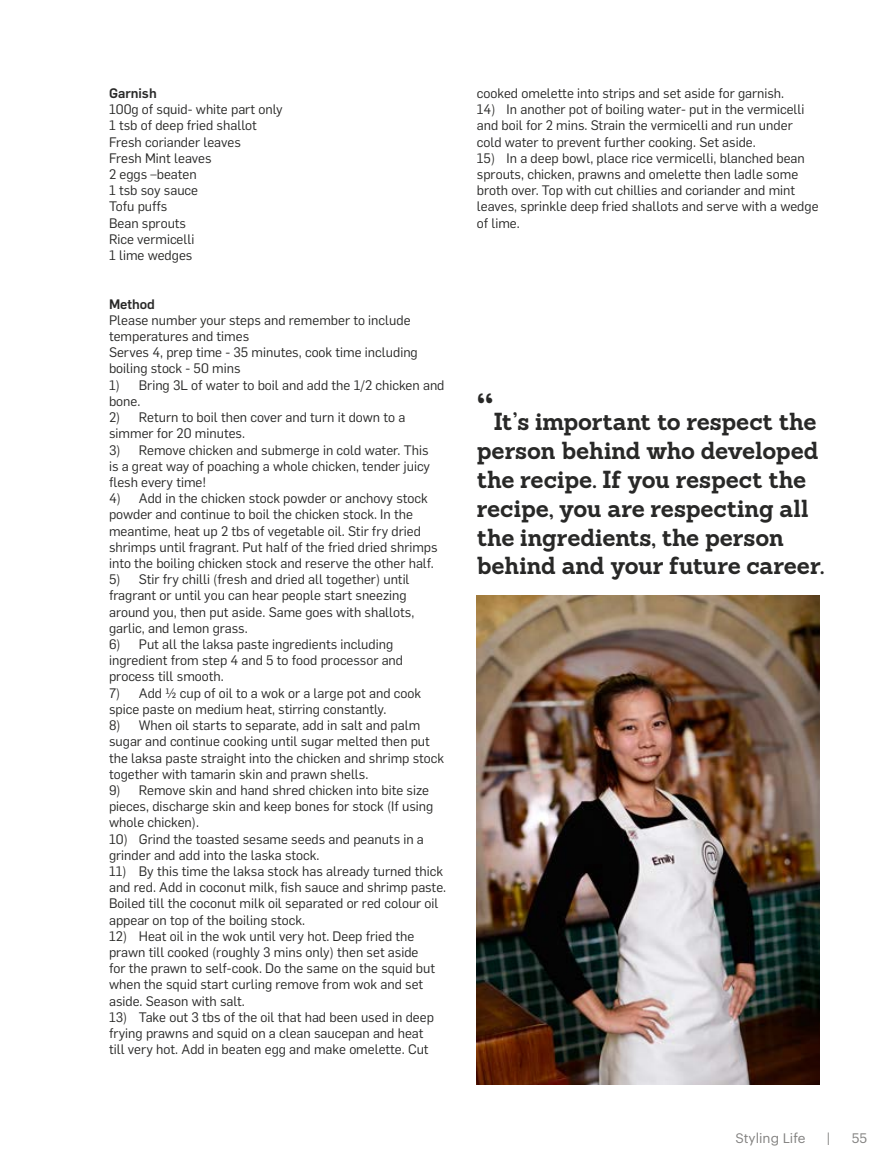
<style>
.page{position:relative;width:893px;height:1170px;background:#fff}
.page>*{position:absolute;margin:0;border:0;box-sizing:border-box;transform-origin:0 0}
.t1{font:700 24px/28.8px "Sanchez";letter-spacing:-.005em;color:#282827}
.t2{font:13.5px/16.2px "Flama";color:#282827}
.t3{font:13.5px "Graphik";color:#828180}
.t4{font:500 13.5px "Flama";color:#282827}
.s1{font-size:45px}
</style>
<div class="page">
<img style="left:477px;top:595px;width:342px;height:489px">
<p class="t4" style="left:109px;top:83px;width:49px">Garnish</p>
<p class="t2" style="left:109px;top:100px;width:175px">100g of squid- white part only<br>1 tsb of deep fried shallot<br>Fresh coriander leaves<br>Fresh Mint leaves<br>2 eggs –beaten<br>1 tsb soy sauce<br>Tofu puffs<br>Bean sprouts<br>Rice vermicelli<br>1 lime wedges</p>
<p class="t4" style="left:109px;top:294px;width:47px">Method</p>
<p class="t2" style="left:109px;top:311px;width:310px">Please number your steps and remember to include temperatures and times<br>Serves 4, prep time - 35 minutes, cook time including boiling stock - 50 mins</p>
<p class="t2" style="left:109px;top:376px;width:337px">1) Bring 3L of water to boil and add the 1/2 chicken and bone.</p>
<p class="t2" style="left:109px;top:408px;width:298px">2) Return to boil then cover and turn it down to a simmer for 20 minutes.</p>
<p class="t2" style="left:109px;top:441px;width:323px">3) Remove chicken and submerge in cold water. This is a great way of poaching a whole chicken, tender juicy flesh every time!</p>
<p class="t2" style="left:109px;top:489px;width:330px">4) Add in the chicken stock powder or anchovy stock powder and continue to boil the chicken stock. In the meantime, heat up 2 tbs of vegetable oil. Stir fry dried shrimps until fragrant. Put half of the fried dried shrimps into the boiling chicken stock and reserve the other half.</p>
<p class="t2" style="left:109px;top:570px;width:307px">5) Stir fry chilli (fresh and dried all together) until fragrant or until you can hear people start sneezing around you, then put aside. Same goes with shallots, garlic, and lemon grass.</p>
<p class="t2" style="left:109px;top:635px;width:296px">6) Put all the laksa paste ingredients including ingredient from step 4 and 5 to food processor and process till smooth.</p>
<p class="t2" style="left:109px;top:684px;width:314px">7) Add ½ cup of oil to a wok or a large pot and cook spice paste on medium heat, stirring constantly.</p>
<p class="t2" style="left:109px;top:716px;width:337px">8) When oil starts to separate, add in salt and palm sugar and continue cooking until sugar melted then put the laksa paste straight into the chicken and shrimp stock together with tamarin skin and prawn shells.</p>
<p class="t2" style="left:109px;top:781px;width:326px">9) Remove skin and hand shred chicken into bite size pieces, discharge skin and keep bones for stock (If using whole chicken).</p>
<p class="t2" style="left:109px;top:829px;width:316px">10) Grind the toasted sesame seeds and peanuts in a grinder and add into the laska stock.</p>
<p class="t2" style="left:109px;top:862px;width:339px">11) By this time the laksa stock has already turned thick and red. Add in coconut milk, fish sauce and shrimp paste.<br>Boiled till the coconut milk oil separated or red colour oil appear on top of the boiling stock.</p>
<p class="t2" style="left:109px;top:927px;width:327px">12) Heat oil in the wok until very hot. Deep fried the prawn till cooked (roughly 3 mins only) then set aside for the prawn to self-cook. Do the same on the squid but when the squid start curling remove from wok and set aside. Season with salt.</p>
<p class="t2" style="left:109px;top:1008px;width:326px">13) Take out 3 tbs of the oil that had been used in deep frying prawns and squid on a clean saucepan and heat till very hot. Add in beaten egg and make omelette. Cut</p>
<p class="t2" style="left:477px;top:84px;width:309px">cooked omelette into strips and set aside for garnish.</p>
<p class="t2" style="left:477px;top:100px;width:329px">14) In another pot of boiling water- put in the vermicelli and boil for 2 mins. Strain the vermicelli and run under cold water to prevent further cooking. Set aside.</p>
<p class="t2" style="left:477px;top:149px;width:343px">15) In a deep bowl, place rice vermicelli, blanched bean sprouts, chicken, prawns and omelette then ladle some broth over. Top with cut chillies and coriander and mint leaves, sprinkle deep fried shallots and serve with a wedge of lime.</p>
<h1 class="t1" style="left:477px;top:407px;width:349px"><span class="s1">“</span>It’s important to respect the person behind who developed the recipe. If you respect the recipe, you are respecting all the ingredients, the person behind and your future career.</h1>
<p class="t3" style="left:735px;top:1127px;width:72px">Styling Life</p>
<p class="t3" style="left:827px;top:1127px;width:5px">|</p>
<p class="t3" style="left:852px;top:1127px;width:17px">55</p>
</div>
